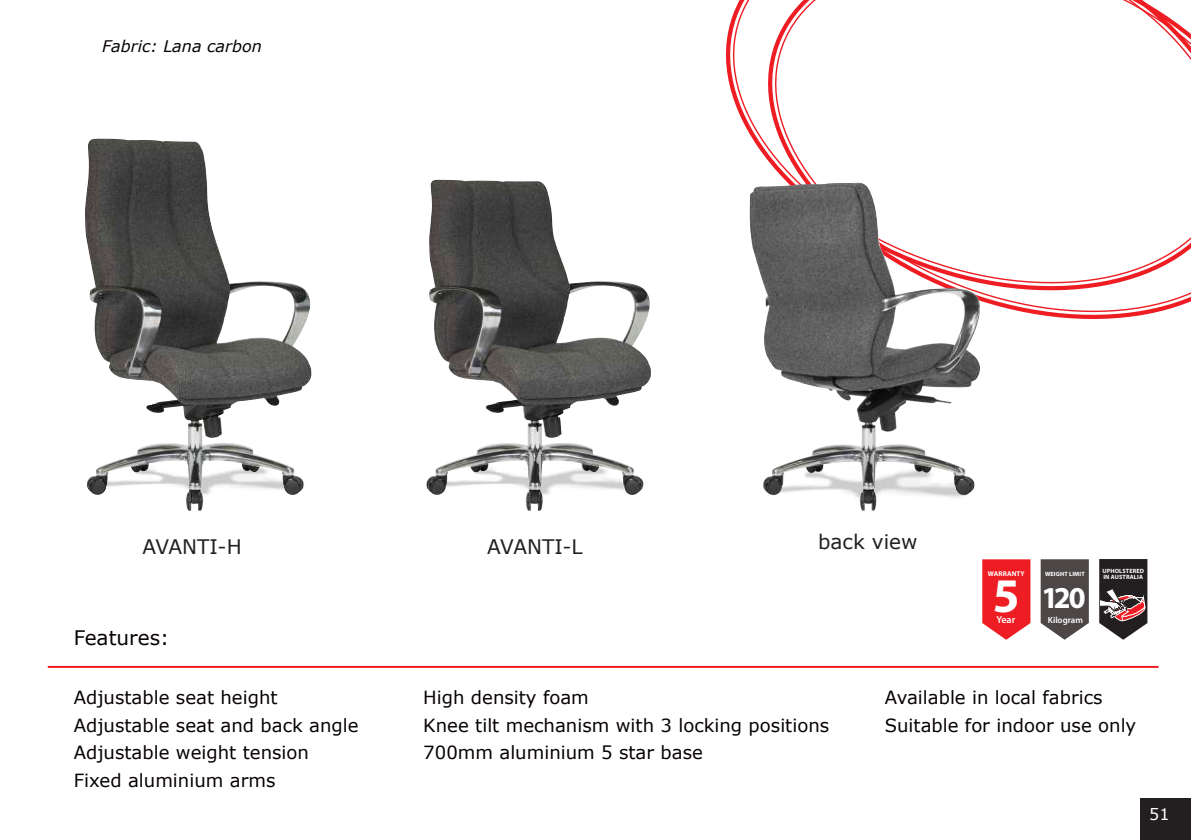
<style>
.page{position:relative;width:1191px;height:840px;background:#fff}
.page>*{position:absolute;margin:0;border:0;box-sizing:border-box;transform-origin:0 0}
.t1{font:700 48.4px "Myriad Pro";color:#fff}
.t2{font:700 30.4px "Myriad Pro";color:#fff}
.t3{font:20px "Verdana";color:#231f20}
.t4{font:20px "Verdana";color:#080302}
.t5{font:18.2px/27.4px "Verdana";color:#080302}
.t6{font:italic 16px "Verdana";color:#080302}
.t7{font:16px "Verdana";color:#fff}
.t8{font:600 10.2px "Myriad Pro";color:#fff}
.t9{font:600 9px "Myriad Pro";color:#fff}
.t10{font:700 7px "Myriad Pro";letter-spacing:.02em;color:#fff}
.t11{font:700 6.2px/5.8px "Myriad Pro";letter-spacing:.02em;color:#fff}
</style>
<div class="page">
<div style="left:1140px;top:797px;width:51px;height:42px;background:#231f20"></div>
<svg style="left:963px;top:314px;width:184px;height:22px"></svg>
<svg style="left:964px;top:307px;width:211px;height:7px"></svg>
<svg style="left:726px;top:0;width:465px;height:307px"></svg>
<hr style="left:48px;top:665px;width:1110px;height:2px;background:#ee1d23">
<img style="left:284px;top:464px;width:20px;height:31px">
<img style="left:623px;top:463px;width:21px;height:32px">
<img style="left:85px;top:139px;width:199px;height:371px">
<img style="left:426px;top:180px;width:197px;height:330px">
<svg style="left:982px;top:559px;width:48px;height:80px;background:#ef3439"></svg>
<svg style="left:1040px;top:559px;width:48px;height:80px;background:#5f5b5a"></svg>
<img style="left:963px;top:468px;width:12px;height:28px">
<img style="left:749px;top:183px;width:214px;height:327px">
<svg style="left:1099px;top:559px;width:48px;height:80px;background:#5b4d4e"></svg>
<p class="t6" style="left:102px;top:35px;width:161px">Fabric: Lana carbon</p>
<p class="t3" style="left:142px;top:533px;width:101px">AVANTI-H</p>
<p class="t4" style="left:74px;top:624px;width:97px">Features:</p>
<p class="t3" style="left:487px;top:533px;width:97px">AVANTI-L</p>
<p class="t3" style="left:818px;top:528px;width:101px">back view</p>
<p class="t10" style="left:988px;top:568px;width:38px">WARRANTY</p>
<h1 class="t1" style="left:993px;top:563px;width:28px">5</h1>
<p class="t8" style="left:996px;top:613px;width:20px">Year</p>
<p class="t11" style="left:1045px;top:570px;width:41px">WEIGHT LIMIT</p>
<h2 class="t2" style="left:1041px;top:577px;width:46px">120</h2>
<p class="t9" style="left:1047px;top:614px;width:37px">Kilogram</p>
<p class="t11" style="left:1102px;top:567px;width:43px">UPHOLSTERED<br>IN AUSTRALIA</p>
<p class="t5" style="left:74px;top:683px;width:286px">Adjustable seat height<br>Adjustable seat and back angle<br>Adjustable weight tension<br>Fixed aluminium arms</p>
<p class="t5" style="left:423px;top:683px;width:407px">High density foam<br>Knee tilt mechanism with 3 locking positions<br>700mm aluminium 5 star base</p>
<p class="t5" style="left:884px;top:683px;width:253px">Available in local fabrics<br>Suitable for indoor use only</p>
<p class="t7" style="left:1149px;top:802px;width:22px">51</p>
</div>
